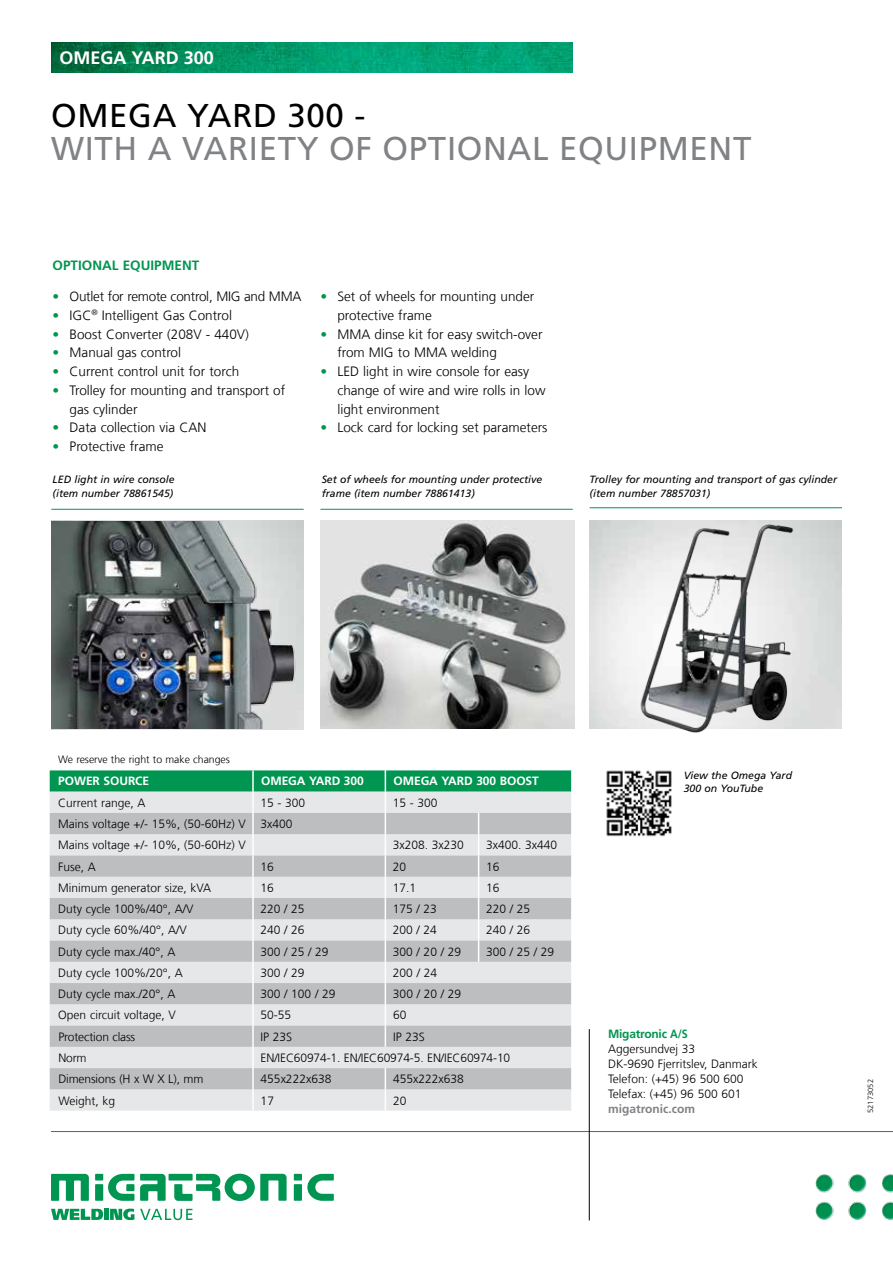
<style>
.page{position:relative;width:893px;height:1263px;background:#fff}
.page>*{position:absolute;margin:0;border:0;box-sizing:border-box;transform-origin:0 0}
.t1{font:33px "Frutiger LT Pro";letter-spacing:.02em;color:#808285}
.t2{font:33px "Frutiger LT Pro";letter-spacing:.02em;color:#000}
.t3{font:700 18px "Frutiger LT Pro";color:#fff}
.t4{font:300 13.5px/18.8px "Frutiger LT Com";color:#000}
.t5{font:300 13.5px "Frutiger LT Com";letter-spacing:-.02em;color:#000}
.t6{font:700 13.5px "Frutiger LT Pro";color:#009551}
.t7{font:300 12px/15px "Frutiger LT Com";color:#000}
.t8{font:700 12px "Frutiger LT Pro";letter-spacing:-.005em;color:#fff}
.t9{font:700 12px "Frutiger LT Pro";color:#808285}
.t10{font:700 12px "Frutiger LT Pro";letter-spacing:-.02em;color:#009551}
.t11{font:italic 10.5px/13.5px "Frutiger LT Pro";color:#000}
.t12{font:300 10.5px "Frutiger LT Com";color:#000}
.t13{font:300 7.5px "Frutiger LT Com";letter-spacing:.01em;color:#000}
.s1{color:#009551}
</style>
<div class="page">
<img style="left:51px;top:43px;width:522px;height:29px">
<hr style="left:590px;top:507px;width:252px;height:1px;background:#009551">
<hr style="left:51px;top:1131px;width:842px;height:1px;background:#009551">
<div style="left:95px;top:1174px;width:8px;height:6px;background:#009551"></div>
<div style="left:95px;top:1184px;width:8px;height:17px;background:#009551"></div>
<div style="left:294px;top:1174px;width:8px;height:6px;background:#009551"></div>
<div style="left:294px;top:1184px;width:8px;height:17px;background:#009551"></div>
<svg style="left:108px;top:1174px;width:26px;height:27px"></svg>
<svg style="left:307px;top:1174px;width:27px;height:27px"></svg>
<svg style="left:140px;top:1174px;width:26px;height:27px"></svg>
<svg style="left:51px;top:1174px;width:38px;height:27px"></svg>
<div style="left:169px;top:1174px;width:24px;height:6px;background:#009551"></div>
<svg style="left:174px;top:1174px;width:113px;height:27px"></svg>
<svg style="left:51px;top:1209px;width:52px;height:11px"></svg>
<div style="left:104px;top:1209px;width:5px;height:11px;background:#009551"></div>
<svg style="left:110px;top:1208px;width:24px;height:12px"></svg>
<svg style="left:140px;top:1209px;width:52px;height:11px"></svg>
<img style="left:815px;top:1174px;width:78px;height:46px">
<hr style="left:589px;top:1029px;width:1px;height:191px;background:#000">
<hr style="left:320px;top:509px;width:253px;height:1px;background:#009551">
<img style="left:320px;top:520px;width:255px;height:208px">
<hr style="left:51px;top:509px;width:253px;height:1px;background:#009551">
<img style="left:608px;top:520px;width:204px;height:213px">
<img style="left:51px;top:522px;width:252px;height:206px">
<img style="left:606px;top:770px;width:66px;height:67px">
<div style="left:50px;top:1089px;width:521px;height:21px;background:#e6e7e8"></div>
<svg style="left:50px;top:1047px;width:521px;height:42px;background:#d1d2d4"></svg>
<svg style="left:50px;top:770px;width:522px;height:277px;background:#c1ceca"></svg>
<hr style="left:571px;top:1025px;width:2px;height:22px;background:#fff">
<hr style="left:252px;top:1047px;width:2px;height:21px;background:#fff">
<hr style="left:252px;top:1068px;width:2px;height:21px;background:#fff">
<hr style="left:252px;top:1089px;width:2px;height:21px;background:#fff">
<svg style="left:385px;top:1068px;width:1px;height:42px"></svg>
<h2 class="t3" style="left:60px;top:47px;width:156px">OMEGA YARD 300</h2>
<h1 class="t2" style="left:51px;top:96px;width:316px">OMEGA YARD 300 -</h1>
<h1 class="t1" style="left:51px;top:129px;width:702px">WITH A VARIETY OF OPTIONAL EQUIPMENT</h1>
<p class="t6" style="left:53px;top:257px;width:148px">OPTIONAL EQUIPMENT</p>
<p class="t5" style="left:53px;top:288px;width:250px"><span class="s1">•</span> Outlet for remote control, MIG and MMA</p>
<p class="t4" style="left:53px;top:306px;width:181px"><span class="s1">•</span> IGC<sup>®</sup> Intelligent Gas Control</p>
<p class="t4" style="left:53px;top:325px;width:198px"><span class="s1">•</span> Boost Converter (208V - 440V)</p>
<p class="t4" style="left:53px;top:343px;width:130px"><span class="s1">•</span> Manual gas control</p>
<p class="t4" style="left:53px;top:362px;width:188px"><span class="s1">•</span> Current control unit for torch</p>
<p class="t4" style="left:70px;top:381px;width:217px;text-indent:-17px"><span class="s1">•</span> Trolley for mounting and transport of gas cylinder</p>
<p class="t4" style="left:53px;top:418px;width:155px"><span class="s1">•</span> Data collection via CAN</p>
<p class="t4" style="left:53px;top:437px;width:112px"><span class="s1">•</span> Protective frame</p>
<p class="t11" style="left:53px;top:473px;width:123px">LED light in wire console (item number 78861545)</p>
<p class="t4" style="left:337px;top:287px;width:198px;text-indent:-17px"><span class="s1">•</span> Set of wheels for mounting under protective frame</p>
<p class="t4" style="left:337px;top:325px;width:207px;text-indent:-17px"><span class="s1">•</span> MMA dinse kit for easy switch-over from MIG to MMA welding</p>
<p class="t4" style="left:337px;top:362px;width:210px;text-indent:-17px"><span class="s1">•</span> LED light in wire console for easy change of wire and wire rolls in low light environment</p>
<p class="t4" style="left:320px;top:418px;width:229px"><span class="s1">•</span> Lock card for locking set parameters</p>
<p class="t11" style="left:322px;top:473px;width:222px">Set of wheels for mounting under protective frame (item number 78861413)</p>
<p class="t11" style="left:590px;top:473px;width:249px">Trolley for mounting and transport of gas cylinder (item number 78857031)</p>
<p class="t12" style="left:58px;top:753px;width:173px">We reserve the right to make changes</p>
<p class="t8" style="left:58px;top:774px;width:93px">POWER SOURCE</p>
<p class="t8" style="left:261px;top:774px;width:104px">OMEGA YARD 300</p>
<p class="t8" style="left:393px;top:774px;width:147px">OMEGA YARD 300 BOOST</p>
<p class="t7" style="left:58px;top:795px;width:89px">Current range, A</p>
<p class="t7" style="left:261px;top:795px;width:46px">15 - 300</p>
<p class="t7" style="left:393px;top:795px;width:46px">15 - 300</p>
<p class="t7" style="left:58px;top:813px;width:236px;line-height:21.3px">Mains voltage +/- 15%, (50-60Hz) V 3x400<br>Mains voltage +/- 10%, (50-60Hz) V</p>
<p class="t7" style="left:393px;top:838px;width:73px">3x208. 3x230</p>
<p class="t7" style="left:486px;top:838px;width:73px">3x400. 3x440</p>
<p class="t7" style="left:58px;top:859px;width:39px">Fuse, A</p>
<p class="t7" style="left:261px;top:859px;width:15px">16</p>
<p class="t7" style="left:393px;top:859px;width:15px">20</p>
<p class="t7" style="left:486px;top:859px;width:15px">16</p>
<p class="t7" style="left:58px;top:880px;width:155px">Minimum generator size, kVA</p>
<p class="t7" style="left:261px;top:880px;width:15px">16</p>
<p class="t7" style="left:393px;top:880px;width:25px">17.1</p>
<p class="t7" style="left:486px;top:880px;width:15px">16</p>
<p class="t7" style="left:58px;top:901px;width:137px">Duty cycle 100%/40°, A/V</p>
<p class="t7" style="left:261px;top:901px;width:46px">220 / 25</p>
<p class="t7" style="left:393px;top:901px;width:46px">175 / 23</p>
<p class="t7" style="left:486px;top:901px;width:46px">220 / 25</p>
<p class="t7" style="left:58px;top:923px;width:130px">Duty cycle 60%/40°, A/V</p>
<p class="t7" style="left:261px;top:923px;width:46px">240 / 26</p>
<p class="t7" style="left:393px;top:923px;width:46px">200 / 24</p>
<p class="t7" style="left:486px;top:923px;width:46px">240 / 26</p>
<p class="t7" style="left:58px;top:944px;width:119px">Duty cycle max./40°, A</p>
<p class="t7" style="left:261px;top:944px;width:70px">300 / 25 / 29</p>
<p class="t7" style="left:393px;top:944px;width:70px">300 / 20 / 29</p>
<p class="t7" style="left:486px;top:944px;width:70px">300 / 25 / 29</p>
<p class="t7" style="left:58px;top:965px;width:126px">Duty cycle 100%/20°, A</p>
<p class="t7" style="left:261px;top:965px;width:46px">300 / 29</p>
<p class="t7" style="left:393px;top:965px;width:46px">200 / 24</p>
<p class="t7" style="left:58px;top:987px;width:119px">Duty cycle max./20°, A</p>
<p class="t7" style="left:261px;top:987px;width:76px">300 / 100 / 29</p>
<p class="t7" style="left:393px;top:987px;width:70px">300 / 20 / 29</p>
<p class="t7" style="left:58px;top:1008px;width:119px">Open circuit voltage, V</p>
<p class="t7" style="left:261px;top:1008px;width:32px">50-55</p>
<p class="t7" style="left:393px;top:1008px;width:15px">60</p>
<p class="t7" style="left:58px;top:1029px;width:78px">Protection class</p>
<p class="t7" style="left:261px;top:1029px;width:33px">IP 23S</p>
<p class="t7" style="left:393px;top:1029px;width:33px">IP 23S</p>
<p class="t7" style="left:58px;top:1050px;width:30px">Norm</p>
<p class="t7" style="left:261px;top:1050px;width:251px">EN/IEC60974-1. EN/IEC60974-5. EN/IEC60974-10</p>
<p class="t7" style="left:58px;top:1072px;width:147px">Dimensions (H x W X L), mm</p>
<p class="t7" style="left:261px;top:1072px;width:72px">455x222x638</p>
<p class="t7" style="left:393px;top:1072px;width:72px">455x222x638</p>
<p class="t7" style="left:58px;top:1093px;width:58px">Weight, kg</p>
<p class="t7" style="left:261px;top:1093px;width:15px">17</p>
<p class="t7" style="left:393px;top:1093px;width:15px">20</p>
<p class="t11" style="left:684px;top:769px;width:110px">View the Omega Yard<br>300 on YouTube</p>
<p class="t10" style="left:608px;top:1027px;width:81px">Migatronic A/S</p>
<p class="t7" style="left:608px;top:1041px;width:151px">Aggersundvej 33<br>DK-9690 Fjerritslev, Danmark<br>Telefon: (+45) 96 500 600<br>Telefax: (+45) 96 500 601</p>
<p class="t9" style="left:608px;top:1102px;width:89px">migatronic.com</p>
<p class="t13" style="left:866px;top:1113px;width:35px;rotate:-90deg">52173052</p>
</div>
